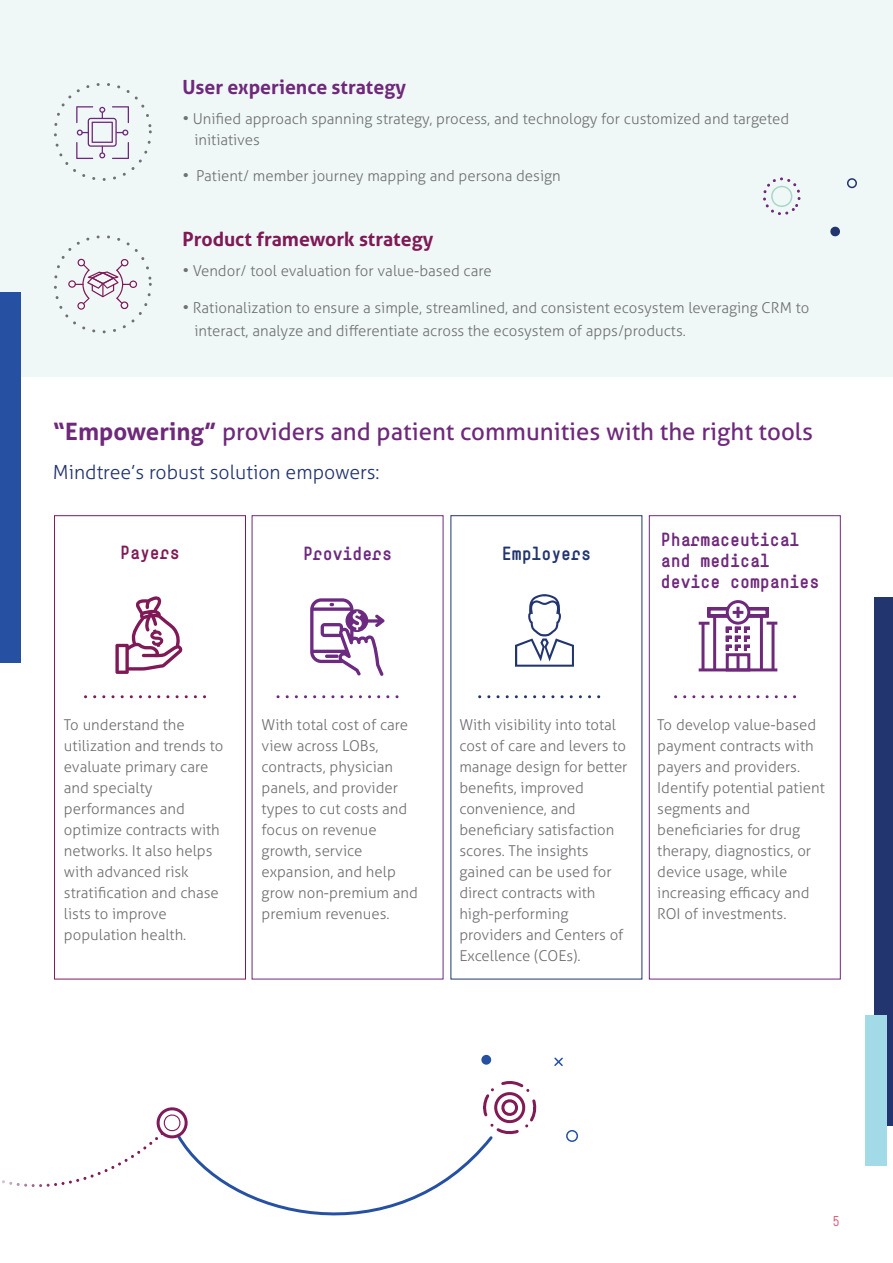
<style>
.page{position:relative;width:893px;height:1263px;background:#fff}
.page>*{position:absolute;margin:0;border:0;box-sizing:border-box;transform-origin:0 0}
.t1{font:24px "Aller Typo";color:#6f297b}
.t2{font:300 19.5px "Aller Typo";color:#23356e}
.t3{font:700 19.5px "Aller Typo";color:#7f1a57}
.t4{font:700 19.5px "Aller Typo";color:#6f297b}
.t5{font:18px/21px "Simple Bold Titling";color:#6f297b}
.t6{font:18px "Simple Bold Titling";color:#6c2a80}
.t7{font:18px "Simple Bold Titling";color:#23356e}
.t8{font:18px "Simple Bold Titling";color:#7f1a57}
.t9{font:300 15px/21px "Aller Typo";color:#707073}
.t10{font:13.5px "Simple";color:#e14f6f}
.s1{font-family:"Cordale";font-weight:400;font-size:16.5px;color:#717173}
.s2{font-weight:700}
</style>
<div class="page">
<div style="left:0;top:0;width:893px;height:377px;background:#eff8f7"></div>
<svg style="left:54px;top:235px;width:98px;height:97px"></svg>
<svg style="left:54px;top:83px;width:98px;height:97px"></svg>
<div style="left:874px;top:597px;width:19px;height:529px;background:#23356e"></div>
<div style="left:0;top:293px;width:21px;height:370px;background:#2651a2"></div>
<div style="left:649px;top:515px;width:192px;height:464px;border:1px solid #6f297b"></div>
<div style="left:54px;top:515px;width:192px;height:464px;border:1px solid #7f1a57"></div>
<svg style="left:115px;top:596px;width:68px;height:78px"></svg>
<hr style="left:713px;top:616px;width:3px;height:54px;background:#6f297b">
<hr style="left:760px;top:616px;width:3px;height:54px;background:#6f297b">
<div style="left:726px;top:653px;width:24px;height:18px;border:3px solid #6f297b"></div>
<hr style="left:736px;top:655px;width:3px;height:15px;background:#6f297b">
<hr style="left:701px;top:623px;width:3px;height:47px;background:#6f297b">
<svg style="left:699px;top:606px;width:78px;height:19px"></svg>
<hr style="left:771px;top:623px;width:3px;height:47px;background:#6f297b">
<hr style="left:699px;top:668px;width:78px;height:3px;background:#6f297b">
<div style="left:726px;top:600px;width:24px;height:25px;border:3px solid #6f297b;border-radius:50%"></div>
<div style="left:726px;top:636px;width:7px;height:7px;border:3px solid #6f297b"></div>
<div style="left:726px;top:645px;width:7px;height:7px;border:3px solid #6f297b"></div>
<div style="left:726px;top:627px;width:7px;height:7px;border:3px solid #6f297b"></div>
<div style="left:744px;top:636px;width:7px;height:7px;border:3px solid #6f297b"></div>
<div style="left:744px;top:645px;width:7px;height:7px;border:3px solid #6f297b"></div>
<div style="left:744px;top:627px;width:7px;height:7px;border:3px solid #6f297b"></div>
<div style="left:735px;top:636px;width:7px;height:7px;border:3px solid #6f297b"></div>
<div style="left:735px;top:645px;width:7px;height:7px;border:3px solid #6f297b"></div>
<div style="left:735px;top:627px;width:7px;height:7px;border:3px solid #6f297b"></div>
<svg style="left:515px;top:594px;width:59px;height:73px"></svg>
<svg style="left:830px;top:226px;width:10px;height:11px"></svg>
<div style="left:847px;top:178px;width:10px;height:10px;border:2px solid #23356e;border-radius:50%"></div>
<svg style="left:763px;top:177px;width:38px;height:39px"></svg>
<svg style="left:85px;top:695px;width:121px;height:3px"></svg>
<svg style="left:278px;top:695px;width:121px;height:3px"></svg>
<svg style="left:480px;top:695px;width:121px;height:3px"></svg>
<svg style="left:675px;top:695px;width:122px;height:3px"></svg>
<div style="left:866px;top:1015px;width:21px;height:150px;background:#a3dae8"></div>
<svg style="left:310px;top:598px;width:74px;height:78px"></svg>
<img style="left:76px;top:1141px;width:77px;height:41px">
<svg style="left:155px;top:1081px;width:382px;height:135px"></svg>
<div style="left:566px;top:1130px;width:12px;height:12px;border:2px solid #2651a1;border-radius:50%"></div>
<div style="left:481px;top:1055px;width:10px;height:10px;background:#2651a1;border-radius:50%"></div>
<svg style="left:554px;top:1057px;width:9px;height:9px"></svg>
<h2 class="t4" style="left:182px;top:75px;width:225px">User experience strategy</h2>
<p class="t9" style="left:194px;top:108px;width:596px;text-indent:-12px"><span class="s1">•</span> Unified approach spanning strategy, process, and technology for customized and targeted initiatives</p>
<p class="t9" style="left:182px;top:165px;width:380px"><span class="s1">•</span> Patient/ member journey mapping and persona design</p>
<h2 class="t3" style="left:182px;top:227px;width:252px">Product framework strategy</h2>
<p class="t9" style="left:182px;top:260px;width:311px"><span class="s1">•</span> Vendor/ tool evaluation for value-based care</p>
<p class="t9" style="left:194px;top:297px;width:616px;line-height:22.5px;text-indent:-12px"><span class="s1">•</span> Rationalization to ensure a simple, streamlined, and consistent ecosystem leveraging CRM to interact, analyze and differentiate across the ecosystem of apps/products.</p>
<h1 class="t1" style="left:53px;top:417px;width:761px"><span class="s2">“Empowering”</span> providers and patient communities with the right tools</h1>
<h2 class="t2" style="left:53px;top:460px;width:328px">Mindtree’s robust solution empowers:</h2>
<p class="t8" style="left:120px;top:541px;width:61px">Payers</p>
<p class="t6" style="left:303px;top:542px;width:91px">Providers</p>
<p class="t7" style="left:502px;top:542px;width:91px">Employers</p>
<p class="t5" style="left:661px;top:528px;width:160px">Pharmaceutical and medical device companies</p>
<p class="t9" style="left:64px;top:714px;width:161px">To understand the utilization and trends to evaluate primary care and specialty performances and optimize contracts with networks. It also helps with advanced risk stratification and chase lists to improve population health.</p>
<p class="t9" style="left:262px;top:714px;width:158px">With total cost of care view across LOBs, contracts, physician panels, and provider types to cut costs and focus on revenue growth, service expansion, and help grow non-premium and premium revenues.</p>
<p class="t9" style="left:459px;top:714px;width:170px">With visibility into total cost of care and levers to manage design for better benefits, improved convenience, and beneficiary satisfaction scores. The insights gained can be used for direct contracts with high-performing providers and Centers of<br>Excellence (COEs).</p>
<p class="t9" style="left:657px;top:714px;width:169px">To develop value-based payment contracts with payers and providers.<br>Identify potential patient segments and beneficiaries for drug therapy, diagnostics, or device usage, while increasing efficacy and<br>ROI of investments.</p>
<p class="t10" style="left:832px;top:1212px;width:9px">5</p>
</div>
